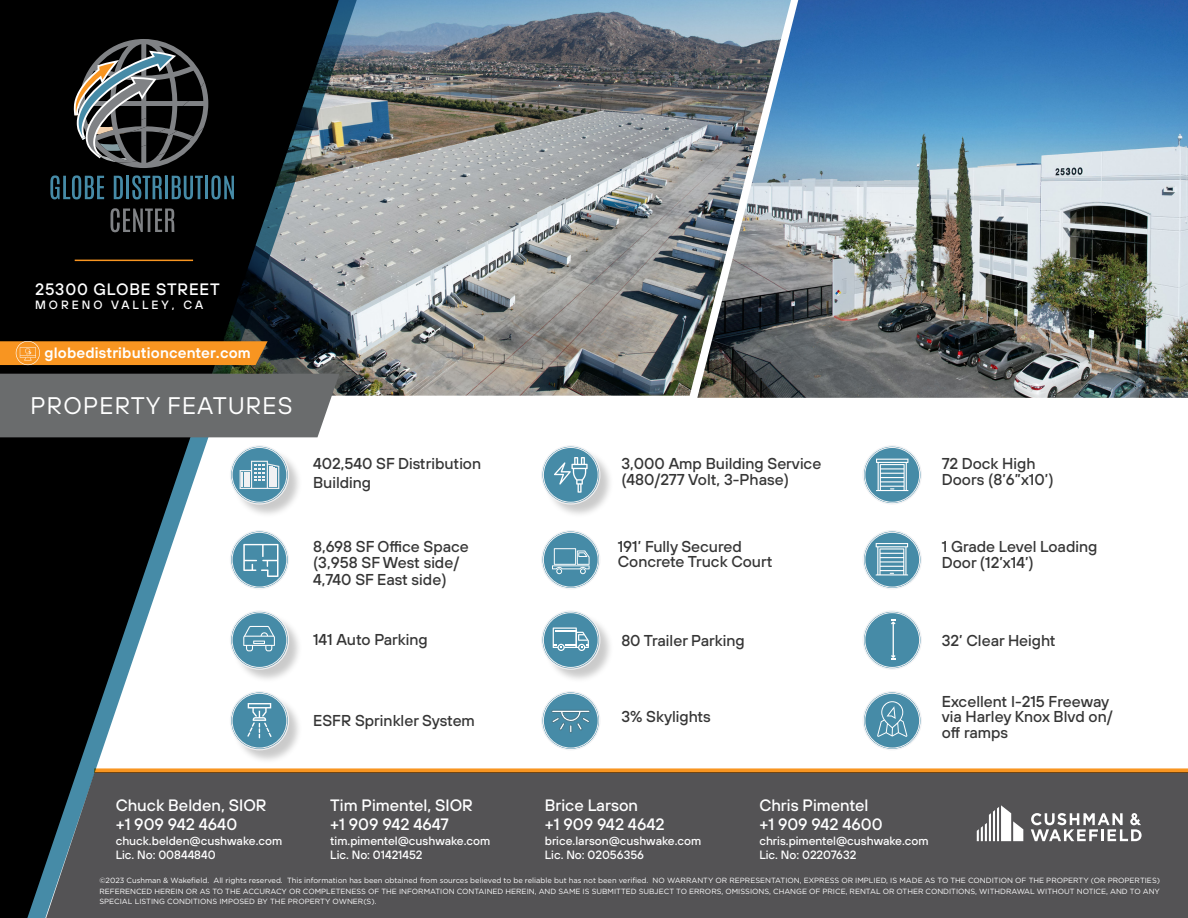
<style>
.page{position:relative;width:1188px;height:918px;background:#fff}
.page>*{position:absolute;margin:0;border:0;box-sizing:border-box;transform-origin:0 0}
.t1{font:24px "TT Hoves";letter-spacing:.05em;color:#fff}
.t2{font:500 16.5px/19.8px "TT Hoves";color:#fff}
.t3{font:500 16.5px "TT Hoves";letter-spacing:.05em;color:#fff}
.t4{font:500 15.75px/15.3px "TT Hoves";color:#363636}
.t5{font:600 15px "TT Hoves";letter-spacing:.01em;color:#fff}
.t6{font:500 12px/14.4px "TT Hoves";color:#fff}
.t7{font:500 12px "TT Hoves";letter-spacing:.25em;color:#fff}
.t8{font:7.5px/10.5px "Gotham";color:#fff;text-align:justify}
</style>
<div class="page">
<div style="left:94px;top:768px;width:1094px;height:5px;background:#f89521"></div>
<img style="left:362px;top:0;width:335px;height:396px">
<img style="left:344px;top:0;width:18px;height:769px">
<div style="left:344px;top:772px;width:844px;height:146px;background:#545355"></div>
<svg style="left:977px;top:805px;width:46px;height:36px"></svg>
<svg style="left:1031px;top:813px;width:111px;height:28px"></svg>
<svg style="left:0;top:0;width:344px;height:918px;fill:#000"></svg>
<svg style="left:50px;top:175px;width:54px;height:24px"></svg>
<svg style="left:114px;top:176px;width:9px;height:23px"></svg>
<hr style="left:126px;top:176px;width:3px;height:23px;background:#468ba7">
<svg style="left:132px;top:175px;width:30px;height:24px"></svg>
<hr style="left:165px;top:176px;width:3px;height:23px;background:#468ba7">
<svg style="left:172px;top:176px;width:31px;height:23px"></svg>
<hr style="left:205px;top:176px;width:3px;height:23px;background:#468ba7">
<svg style="left:211px;top:175px;width:23px;height:24px"></svg>
<svg style="left:111px;top:208px;width:64px;height:24px"></svg>
<svg style="left:74px;top:39px;width:134px;height:129px"></svg>
<img style="left:697px;top:0;width:491px;height:398px">
<hr style="left:75px;top:260px;width:118px;height:1px;background:#f89521">
<div style="left:0;top:374px;width:339px;height:63px;background:#6a6c6d"></div>
<div style="left:232px;top:447px;width:71px;height:72px;background:#000;opacity:.21"></div>
<svg style="left:231px;top:447px;width:57px;height:56px"></svg>
<div style="left:230px;top:445px;width:59px;height:59px;border:1px solid #f1f1f3;border-radius:50%"></div>
<div style="left:232px;top:447px;width:55px;height:55px;border:1px solid #f1f1f3;border-radius:50%"></div>
<svg style="left:240px;top:461px;width:39px;height:28px"></svg>
<div style="left:543px;top:612px;width:72px;height:72px;background:#000;opacity:.21"></div>
<div style="left:543px;top:612px;width:56px;height:56px;background:#468ba7;border-radius:50%"></div>
<div style="left:541px;top:611px;width:59px;height:58px;border:1px solid #f1f1f3;border-radius:50%"></div>
<div style="left:543px;top:612px;width:55px;height:56px;border:1px solid #f1f1f3;border-radius:50%"></div>
<svg style="left:553px;top:628px;width:36px;height:23px"></svg>
<div style="left:232px;top:693px;width:71px;height:72px;background:#000;opacity:.21"></div>
<svg style="left:231px;top:692px;width:57px;height:57px;fill:#468ba7"></svg>
<div style="left:230px;top:691px;width:59px;height:59px;border:1px solid #f1f1f3;border-radius:50%"></div>
<div style="left:232px;top:693px;width:55px;height:55px;border:1px solid #f1f1f3;border-radius:50%"></div>
<svg style="left:247px;top:703px;width:25px;height:35px"></svg>
<svg style="left:231px;top:531px;width:57px;height:57px"></svg>
<div style="left:230px;top:530px;width:59px;height:59px;border:1px solid #f1f1f3;border-radius:50%"></div>
<div style="left:232px;top:532px;width:55px;height:55px;border:1px solid #f1f1f3;border-radius:50%"></div>
<svg style="left:243px;top:544px;width:35px;height:33px"></svg>
<div style="left:543px;top:447px;width:72px;height:72px;background:#000;opacity:.21"></div>
<svg style="left:543px;top:447px;width:56px;height:56px"></svg>
<div style="left:541px;top:445px;width:59px;height:59px;border:1px solid #f1f1f3;border-radius:50%"></div>
<div style="left:543px;top:447px;width:55px;height:55px;border:1px solid #f1f1f3;border-radius:50%"></div>
<svg style="left:554px;top:457px;width:34px;height:36px"></svg>
<svg style="left:543px;top:531px;width:56px;height:57px"></svg>
<div style="left:541px;top:530px;width:59px;height:59px;border:1px solid #f1f1f3;border-radius:50%"></div>
<div style="left:543px;top:532px;width:55px;height:55px;border:1px solid #f1f1f3;border-radius:50%"></div>
<svg style="left:552px;top:548px;width:38px;height:26px"></svg>
<div style="left:864px;top:612px;width:57px;height:56px;background:#468ba7;border-radius:50%"></div>
<div style="left:863px;top:611px;width:59px;height:58px;border:1px solid #f1f1f3;border-radius:50%"></div>
<div style="left:865px;top:612px;width:55px;height:56px;border:1px solid #f1f1f3;border-radius:50%"></div>
<svg style="left:864px;top:447px;width:57px;height:56px"></svg>
<div style="left:863px;top:445px;width:59px;height:59px;border:1px solid #f1f1f3;border-radius:50%"></div>
<div style="left:865px;top:447px;width:55px;height:55px;border:1px solid #f1f1f3;border-radius:50%"></div>
<svg style="left:876px;top:459px;width:32px;height:32px"></svg>
<svg style="left:543px;top:692px;width:56px;height:57px"></svg>
<div style="left:541px;top:691px;width:59px;height:59px;border:1px solid #f1f1f3;border-radius:50%"></div>
<div style="left:543px;top:693px;width:55px;height:55px;border:1px solid #f1f1f3;border-radius:50%"></div>
<svg style="left:551px;top:709px;width:40px;height:25px"></svg>
<svg style="left:864px;top:531px;width:57px;height:57px"></svg>
<div style="left:863px;top:530px;width:59px;height:59px;border:1px solid #f1f1f3;border-radius:50%"></div>
<div style="left:865px;top:532px;width:55px;height:55px;border:1px solid #f1f1f3;border-radius:50%"></div>
<svg style="left:876px;top:543px;width:32px;height:32px"></svg>
<svg style="left:171px;top:633px;width:17px;height:12px"></svg>
<div style="left:232px;top:612px;width:71px;height:72px;background:#000;opacity:.21"></div>
<div style="left:231px;top:612px;width:57px;height:56px;background:#468ba7;border-radius:50%"></div>
<div style="left:230px;top:611px;width:59px;height:58px;border:1px solid #f1f1f3;border-radius:50%"></div>
<div style="left:232px;top:612px;width:55px;height:56px;border:1px solid #f1f1f3;border-radius:50%"></div>
<svg style="left:243px;top:626px;width:32px;height:25px"></svg>
<svg style="left:864px;top:692px;width:57px;height:57px"></svg>
<div style="left:863px;top:691px;width:59px;height:59px;border:1px solid #f1f1f3;border-radius:50%"></div>
<div style="left:865px;top:693px;width:55px;height:55px;border:1px solid #f1f1f3;border-radius:50%"></div>
<svg style="left:877px;top:701px;width:30px;height:36px"></svg>
<svg style="left:891px;top:619px;width:5px;height:41px"></svg>
<svg style="left:0;top:341px;width:268px;height:24px"></svg>
<h2 class="t3" style="left:35px;top:278px;width:186px">25300 GLOBE STREET</h2>
<h3 class="t7" style="left:35px;top:297px;width:169px">MORENO VALLEY, CA</h3>
<h3 class="t5" style="left:45px;top:343px;width:208px">globedistributioncenter.com</h3>
<h1 class="t1" style="left:30px;top:390px;width:264px">PROPERTY FEATURES</h1>
<h3 class="t4" style="left:313px;top:454px;width:170px;line-height:18.9px">402,540 SF Distribution<br>Building</h3>
<h3 class="t4" style="left:313px;top:537px;width:157px;line-height:16.5px">8,698 SF Office Space (3,958 SF West side/<br>4,740 SF East side)</h3>
<h3 class="t4" style="left:621px;top:456px;width:202px">3,000 Amp Building Service (480/277 Volt, 3-Phase)</h3>
<h3 class="t4" style="left:942px;top:456px;width:113px">72 Dock High<br>Doors (8’6”x10’)</h3>
<h3 class="t4" style="left:618px;top:538px;width:156px">191’ Fully Secured<br>Concrete Truck Court</h3>
<h3 class="t4" style="left:942px;top:538px;width:157px;line-height:16.2px">1 Grade Level Loading<br>Door (12’x14’)</h3>
<h3 class="t4" style="left:313px;top:631px;width:116px">141 Auto Parking</h3>
<h3 class="t4" style="left:942px;top:633px;width:115px">32’ Clear Height</h3>
<h3 class="t4" style="left:621px;top:633px;width:125px">80 Trailer Parking</h3>
<h3 class="t4" style="left:313px;top:712px;width:163px">ESFR Sprinkler System</h3>
<h3 class="t4" style="left:621px;top:709px;width:91px">3% Skylights</h3>
<h3 class="t4" style="left:942px;top:694px;width:172px">Excellent I-215 Freeway via Harley Knox Blvd on/ off ramps</h3>
<h2 class="t2" style="left:116px;top:795px;width:152px">Chuck Belden, SIOR +1 909 942 4640</h2>
<h3 class="t6" style="left:116px;top:833px;width:168px">chuck.belden@cushwake.com<br>Lic. No: 00844840</h3>
<h2 class="t2" style="left:330px;top:795px;width:144px">Tim Pimentel, SIOR +1 909 942 4647</h2>
<h3 class="t6" style="left:330px;top:833px;width:162px">tim.pimentel@cushwake.com<br>Lic. No: 01421452</h3>
<h2 class="t2" style="left:545px;top:795px;width:121px">Brice Larson<br>+1 909 942 4642</h2>
<h3 class="t6" style="left:545px;top:833px;width:158px">brice.larson@cushwake.com<br>Lic. No: 02056356</h3>
<h2 class="t2" style="left:759px;top:795px;width:125px">Chris Pimentel +1 909 942 4600</h2>
<h3 class="t6" style="left:759px;top:833px;width:171px">chris.pimentel@cushwake.com<br>Lic. No: 02207632</h3>
<p class="t8" style="left:99px;top:875px;width:1062px">©2023 Cushman &amp; Wakefield. All rights reserved. This information has been obtained from sources believed to be reliable but has not been verified. NO WARRANTY OR REPRESENTATION, EXPRESS OR IMPLIED, IS MADE AS TO THE CONDITION OF THE PROPERTY (OR PROPERTIES)<br>REFERENCED HEREIN OR AS TO THE ACCURACY OR COMPLETENESS OF THE INFORMATION CONTAINED HEREIN, AND SAME IS SUBMITTED SUBJECT TO ERRORS, OMISSIONS, CHANGE OF PRICE, RENTAL OR OTHER CONDITIONS, WITHDRAWAL WITHOUT NOTICE, AND TO ANY SPECIAL LISTING CONDITIONS IMPOSED BY THE PROPERTY OWNER(S).</p>
</div>
